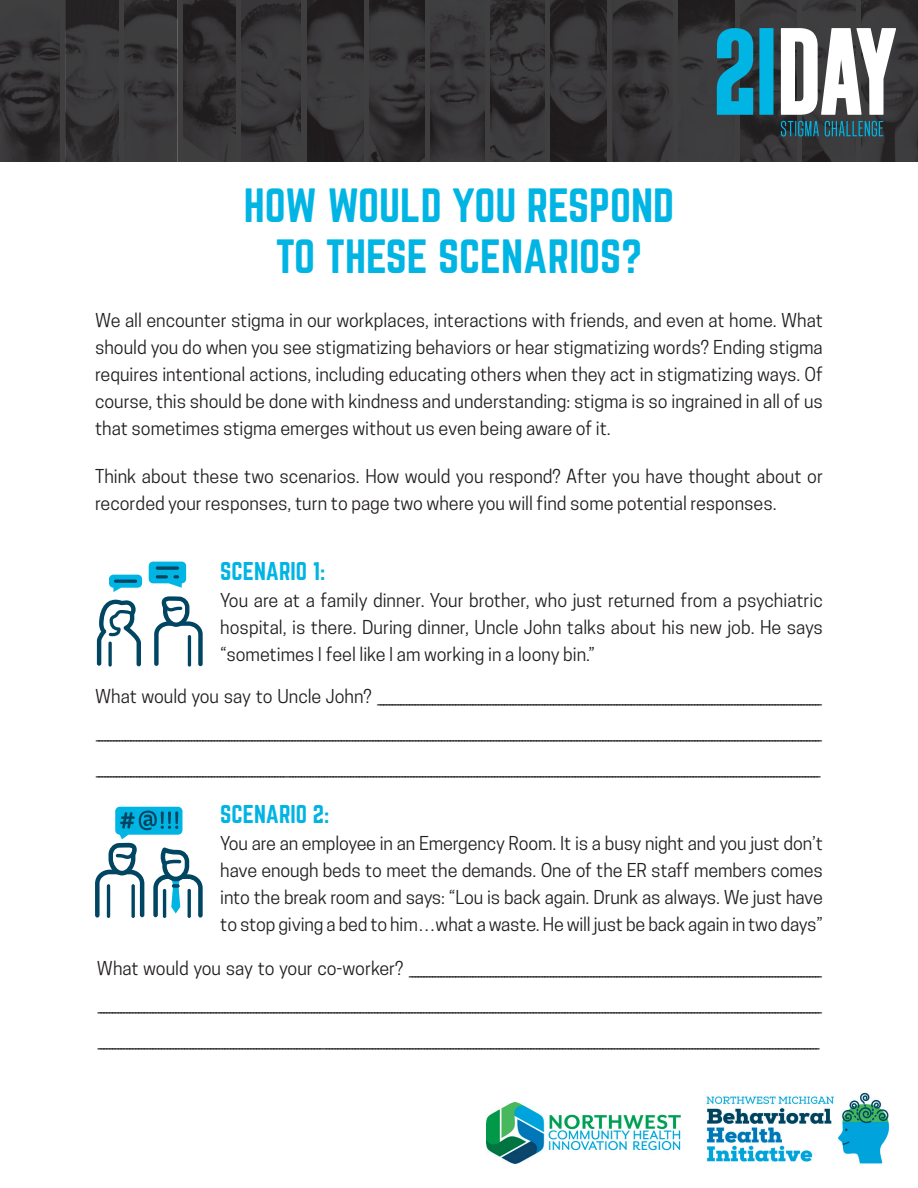
<style>
.page{position:relative;width:918px;height:1188px;background:#fff}
.page>*{position:absolute;margin:0;border:0;box-sizing:border-box;transform-origin:0 0}
.t1{font:42px/50.4px "Norwester";color:#00b4e4;text-align:center}
.t2{font:22.5px "Norwester";color:#00b4e4}
.t3{font:18px/27px "Cooper Hewitt";color:#231f20;text-align:justify}
</style>
<div class="page">
<img style="left:0;top:0;width:302px;height:162px">
<hr style="left:61px;top:0;width:4px;height:162px;background:#3f3f40">
<div style="left:119px;top:0;width:5px;height:162px;background:#3f3f40"></div>
<hr style="left:178px;top:0;width:4px;height:162px;background:#3f3f40">
<div style="left:236px;top:0;width:5px;height:162px;background:#3f3f40"></div>
<div style="left:302px;top:0;width:5px;height:162px;background:#3f3f40"></div>
<svg style="left:307px;top:0;width:611px;height:162px;background:#404649"></svg>
<img style="left:706px;top:1092px;width:184px;height:72px">
<img style="left:487px;top:1102px;width:194px;height:61px">
<svg style="left:95px;top:843px;width:49px;height:75px"></svg>
<hr style="left:107px;top:884px;width:3px;height:34px;background:#004561;border-radius:2px">
<svg style="left:131px;top:884px;width:4px;height:34px"></svg>
<div style="left:115px;top:807px;width:67px;height:28px;background:#00b4e4;border-radius:5px"></div>
<svg style="left:120px;top:811px;width:58px;height:19px"></svg>
<svg style="left:153px;top:847px;width:50px;height:71px"></svg>
<div style="left:149px;top:562px;width:37px;height:21px;background:#00b4e4;border-radius:4px"></div>
<svg style="left:156px;top:566px;width:23px;height:4px"></svg>
<svg style="left:156px;top:575px;width:23px;height:3px"></svg>
<div style="left:109px;top:575px;width:33px;height:13px;background:#00b4e4;border-radius:4px"></div>
<hr style="left:114px;top:580px;width:23px;height:3px;background:#004561;border-radius:2px">
<svg style="left:154px;top:596px;width:49px;height:70px"></svg>
<svg style="left:97px;top:600px;width:44px;height:66px"></svg>
<hr style="left:188px;top:635px;width:3px;height:32px;background:#004561;border-radius:2px">
<svg style="left:108px;top:642px;width:4px;height:25px"></svg>
<h1 class="t1" style="left:244px;top:182px;width:432px">HOW WOULD YOU RESPOND<br>TO THESE SCENARIOS?</h1>
<p class="t3" style="left:95px;top:306px;width:729px">We all encounter stigma in our workplaces, interactions with friends, and even at home. What should you do when you see stigmatizing behaviors or hear stigmatizing words? Ending stigma requires intentional actions, including educating others when they act in stigmatizing ways. Of course, this should be done with kindness and understanding: stigma is so ingrained in all of us that sometimes stigma emerges without us even being aware of it.</p>
<p class="t3" style="left:95px;top:462px;width:729px">Think about these two scenarios. How would you respond? After you have thought about or recorded your responses, turn to page two where you will find some potential responses.</p>
<p class="t2" style="left:220px;top:560px;width:107px">SCENARIO 1:</p>
<p class="t3" style="left:220px;top:586px;width:604px">You are at a family dinner. Your brother, who just returned from a psychiatric hospital, is there. During dinner, Uncle John talks about his new job. He says “sometimes I feel like I am working in a loony bin.”</p>
<p class="t3" style="left:95px;top:678px;width:729px;line-height:36px">W h at wo u l d yo u s ay t o U n c l e J o h n ? __________________________________________________________________________________________________________________________________________________________ ____________________________________________________________________________________________________________________________________________________________________________________________________________________________________________________________ ___________________________________________________________________________________________________________________________________________________________________________________________________________________________________________________________</p>
<p class="t2" style="left:220px;top:803px;width:110px">SCENARIO 2:</p>
<p class="t3" style="left:220px;top:829px;width:604px">You are an employee in an Emergency Room. It is a busy night and you just don’t have enough beds to meet the demands. One of the ER staff members comes into the break room and says: “Lou is back again. Drunk as always. We just have to stop giving a bed to him…what a waste. He will just be back again in two days”</p>
<p class="t3" style="left:97px;top:950px;width:728px;line-height:36px">W h at wo u l d yo u s ay t o yo u r c o - wo r ke r ? _______________________________________________________________________________________________________________________________________________ ___________________________________________________________________________________________________________________________________________________________________________________________________________________________________________________________ __________________________________________________________________________________________________________________________________________________________________________________________________________________________________________________________</p>
</div>
